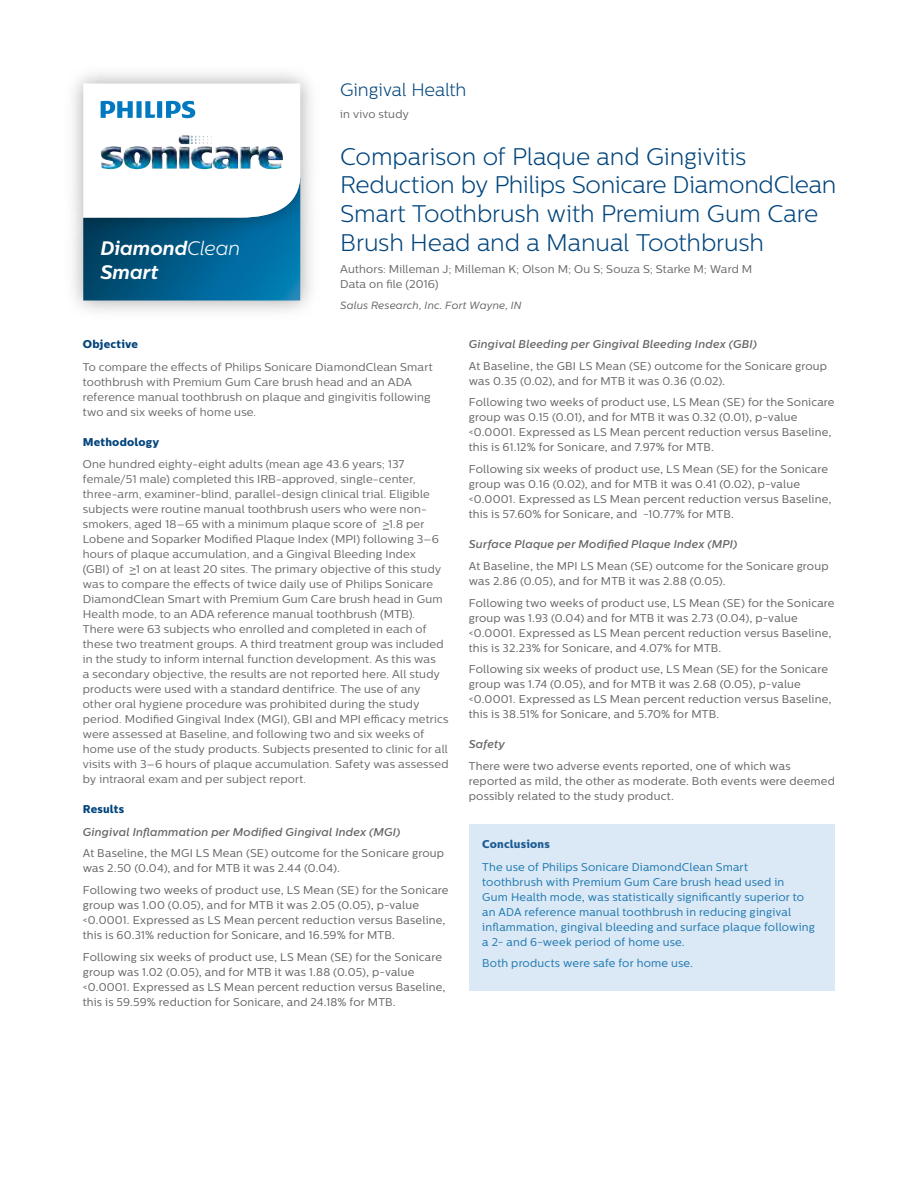
<style>
.page{position:relative;width:918px;height:1188px;background:#fff}
.page>*{position:absolute;margin:0;border:0;box-sizing:border-box;transform-origin:0 0}
.t1{font:300 24px/28.8px "Centrale Sans";letter-spacing:-.01em;color:#00447c}
.t2{font:italic 700 19.5px/23.4px "Centrale Sans";color:#fff}
.t3{font:300 18px "Centrale Sans";letter-spacing:-.005em;color:#00447c}
.t4{font:11.25px/15px "Centrale Sans";letter-spacing:.015em;color:#636466}
.t5{font:11.25px/15px "Centrale Sans";letter-spacing:.015em;color:#636466}
.t6{font:11.25px/15px "Centrale Sans";letter-spacing:.015em;color:#006ba3}
.t7{font:italic 500 11.25px "Centrale Sans";letter-spacing:.02em;color:#636466}
.t8{font:800 11.25px "Centrale Sans";letter-spacing:.015em;color:#00447c}
.t9{font:italic 10.5px "Centrale Sans";letter-spacing:.015em;color:#636466}
.s1{font-weight:300}
</style>
<div class="page">
<img style="left:73px;top:244px;width:238px;height:68px">
<img style="left:73px;top:73px;width:239px;height:171px">
<svg style="left:83px;top:83px;width:217px;height:218px"></svg>
<img style="left:178px;top:135px;width:80px;height:34px">
<div style="left:470px;top:824px;width:365px;height:166px;background:#dbe8f5"></div>
<h2 class="t2" style="left:100px;top:237px;width:141px">Diamond<span class="s1">Clean<br></span>Smart</h2>
<h3 class="t3" style="left:340px;top:80px;width:128px">Gingival Health</h3>
<p class="t5" style="left:340px;top:106px;width:70px">in vivo study</p>
<h1 class="t1" style="left:340px;top:142px;width:498px">Comparison of Plaque and Gingivitis Reduction by Philips Sonicare DiamondClean Smart Toothbrush with Premium Gum Care Brush Head and a Manual Toothbrush</h1>
<p class="t5" style="left:340px;top:261px;width:414px">Authors: Milleman J; Milleman K; Olson M; Ou S; Souza S; Starke M; Ward M<br>Data on file (2016)</p>
<p class="t9" style="left:340px;top:300px;width:183px">Salus Research, Inc. Fort Wayne, IN</p>
<p class="t8" style="left:83px;top:337px;width:57px">Objective</p>
<p class="t5" style="left:83px;top:359px;width:351px">To compare the effects of Philips Sonicare DiamondClean Smart toothbrush with Premium Gum Care brush head and an ADA reference manual toothbrush on plaque and gingivitis following two and six weeks of home use.</p>
<p class="t8" style="left:83px;top:435px;width:78px">Methodology</p>
<p class="t5" style="left:83px;top:456px;width:367px">One hundred eighty-eight adults (mean age 43.6 years; 137 female/51 male) completed this IRB-approved, single-center, three-arm, examiner-blind, parallel-design clinical trial. Eligible subjects were routine manual toothbrush users who were non&shy;smokers, aged 18–65 with a minimum plaque score of &gt;1.8 per Lobene and Soparker Modified Plaque Index (MPI) following 3–6 hours of plaque accumulation, and a Gingival Bleeding Index<br>(GBI) of &gt;1 on at least 20 sites. The primary objective of this study was to compare the effects of twice daily use of Philips Sonicare DiamondClean Smart with Premium Gum Care brush head in Gum Health mode, to an ADA reference manual toothbrush (MTB).<br>There were 63 subjects who enrolled and completed in each of these two treatment groups. A third treatment group was included in the study to inform internal function development. As this was<br>a secondary objective, the results are not reported here. All study products were used with a standard dentifrice. The use of any other oral hygiene procedure was prohibited during the study period. Modified Gingival Index (MGI), GBI and MPI efficacy metrics were assessed at Baseline, and following two and six weeks of home use of the study products. Subjects presented to clinic for all visits with 3–6 hours of plaque accumulation. Safety was assessed by intraoral exam and per subject report.</p>
<p class="t8" style="left:83px;top:802px;width:43px">Results</p>
<p class="t7" style="left:83px;top:825px;width:319px">Gingival Inflammation per Modified Gingival Index (MGI)</p>
<p class="t4" style="left:83px;top:846px;width:363px">At Baseline, the MGI LS Mean (SE) outcome for the Sonicare group was 2.50 (0.04), and for MTB it was 2.44 (0.04).</p>
<p class="t4" style="left:83px;top:883px;width:367px">Following two weeks of product use, LS Mean (SE) for the Sonicare group was 1.00 (0.05), and for MTB it was 2.05 (0.05), p-value &lt;0.0001. Expressed as LS Mean percent reduction versus Baseline, this is 60.31% reduction for Sonicare, and 16.59% for MTB.</p>
<p class="t4" style="left:83px;top:949px;width:364px">Following six weeks of product use, LS Mean (SE) for the Sonicare group was 1.02 (0.05), and for MTB it was 1.88 (0.05), p-value &lt;0.0001. Expressed as LS Mean percent reduction versus Baseline, this is 59.59% reduction for Sonicare, and 24.18% for MTB.</p>
<p class="t7" style="left:469px;top:337px;width:290px">Gingival Bleeding per Gingival Bleeding Index (GBI)</p>
<p class="t4" style="left:469px;top:358px;width:360px">At Baseline, the GBI LS Mean (SE) outcome for the Sonicare group was 0.35 (0.02), and for MTB it was 0.36 (0.02).</p>
<p class="t4" style="left:469px;top:395px;width:367px">Following two weeks of product use, LS Mean (SE) for the Sonicare group was 0.15 (0.01), and for MTB it was 0.32 (0.01), p-value &lt;0.0001. Expressed as LS Mean percent reduction versus Baseline, this is 61.12% for Sonicare, and 7.97% for MTB.</p>
<p class="t4" style="left:469px;top:462px;width:364px">Following six weeks of product use, LS Mean (SE) for the Sonicare group was 0.16 (0.02), and for MTB it was 0.41 (0.02), p-value &lt;0.0001. Expressed as LS Mean percent reduction versus Baseline, this is 57.60% for Sonicare, and -10.77% for MTB.</p>
<p class="t7" style="left:469px;top:538px;width:270px">Surface Plaque per Modified Plaque Index (MPI)</p>
<p class="t4" style="left:469px;top:559px;width:361px">At Baseline, the MPI LS Mean (SE) outcome for the Sonicare group was 2.86 (0.05), and for MTB it was 2.88 (0.05).</p>
<p class="t4" style="left:469px;top:595px;width:367px">Following two weeks of product use, LS Mean (SE) for the Sonicare group was 1.93 (0.04) and for MTB it was 2.73 (0.04), p-value &lt;0.0001. Expressed as LS Mean percent reduction versus Baseline, this is 32.23% for Sonicare, and 4.07% for MTB.</p>
<p class="t4" style="left:469px;top:662px;width:364px">Following six weeks of product use, LS Mean (SE) for the Sonicare group was 1.74 (0.05), and for MTB it was 2.68 (0.05), p-value &lt;0.0001. Expressed as LS Mean percent reduction versus Baseline, this is 38.51% for Sonicare, and 5.70% for MTB.</p>
<p class="t7" style="left:469px;top:738px;width:38px">Safety</p>
<p class="t4" style="left:469px;top:759px;width:368px">There were two adverse events reported, one of which was reported as mild, the other as moderate. Both events were deemed possibly related to the study product.</p>
<p class="t8" style="left:482px;top:837px;width:69px">Conclusions</p>
<p class="t6" style="left:482px;top:859px;width:334px">The use of Philips Sonicare DiamondClean Smart<br>toothbrush with Premium Gum Care brush head used in<br>Gum Health mode, was statistically significantly superior to an ADA reference manual toothbrush in reducing gingival inflammation, gingival bleeding and surface plaque following a 2- and 6-week period of home use.</p>
<p class="t6" style="left:482px;top:956px;width:212px">Both products were safe for home use.</p>
</div>
